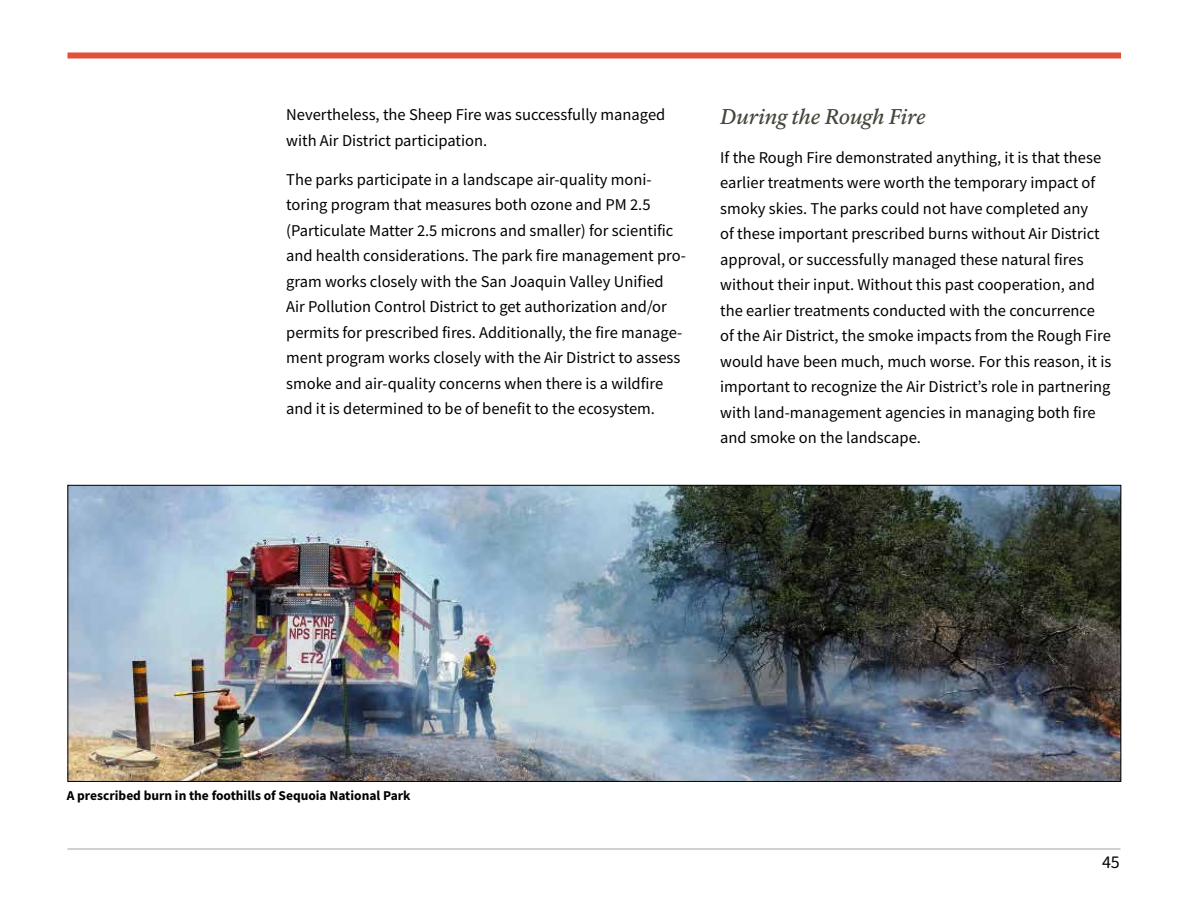
<style>
.page{position:relative;width:1188px;height:918px;background:#fff}
.page>*{position:absolute;margin:0;border:0;box-sizing:border-box;transform-origin:0 0}
.t1{font:italic 21px "NPS Rawlinson OT Med";color:#434739}
.t2{font:18px "Source Sans Pro";color:#000}
.t3{font:16.5px/25.5px "Source Sans Pro";color:#000}
.t4{font:700 13.5px "Source Sans Pro";color:#000}
</style>
<div class="page">
<div style="left:68px;top:52px;width:1053px;height:6px;background:#e1513a"></div>
<hr style="left:68px;top:848px;width:1052px;height:2px;background:#bac3c6">
<img style="left:70px;top:487px;width:1049px;height:293px">
<p class="t3" style="left:286px;top:102px;width:381px">Nevertheless, the Sheep Fire was successfully managed with Air District participation.</p>
<p class="t3" style="left:286px;top:167px;width:401px">The parks participate in a landscape air-quality moni&shy;toring program that measures both ozone and PM 2.5 (Particulate Matter 2.5 microns and smaller) for scientific and health considerations. The park fire management pro&shy;gram works closely with the San Joaquin Valley Unified Air Pollution Control District to get authorization and/or permits for prescribed fires. Additionally, the fire manage&shy;ment program works closely with the Air District to assess smoke and air-quality concerns when there is a wildfire and it is determined to be of benefit to the ecosystem.</p>
<h4 class="t1" style="left:720px;top:104px;width:207px">During the Rough Fire</h4>
<p class="t3" style="left:720px;top:144px;width:393px">If the Rough Fire demonstrated anything, it is that these earlier treatments were worth the temporary impact of smoky skies. The parks could not have completed any<br>of these important prescribed burns without Air District approval, or successfully managed these natural fires without their input. Without this past cooperation, and the earlier treatments conducted with the concurrence of the Air District, the smoke impacts from the Rough Fire would have been much, much worse. For this reason, it is important to recognize the Air District’s role in partnering with land-management agencies in managing both fire and smoke on the landscape.</p>
<p class="t4" style="left:67px;top:786px;width:345px">A prescribed burn in the foothills of Sequoia National Park</p>
<p class="t2" style="left:1102px;top:850px;width:19px">45</p>
</div>
